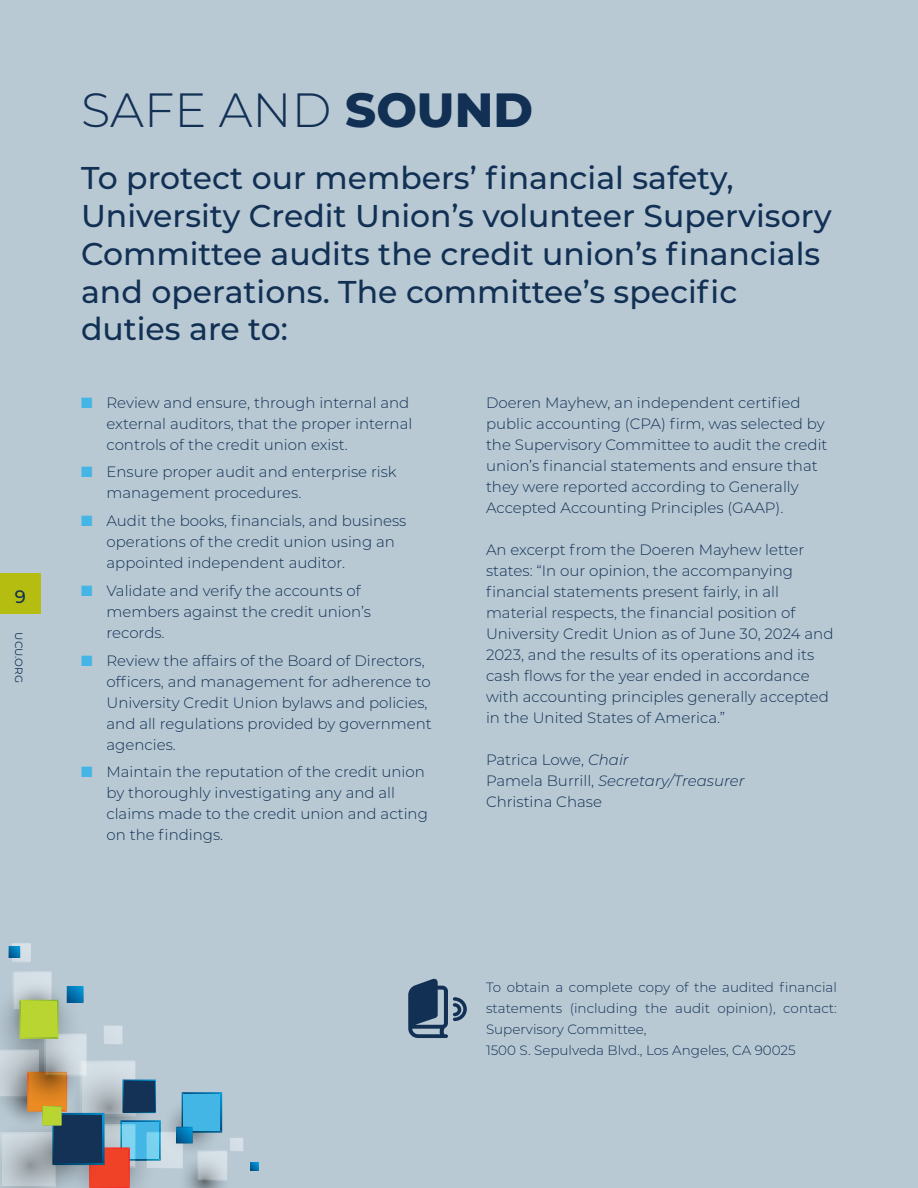
<style>
.page{position:relative;width:918px;height:1188px;background:#b8c9d4}
.page>*{position:absolute;margin:0;border:0;box-sizing:border-box;transform-origin:0 0}
.t1{font:300 48px "Montserrat";color:#123054}
.t2{font:500 31.5px/37.8px "Montserrat";color:#123054}
.t3{font:500 18px "Montserrat";color:#123054}
.t4{font:300 15px/21px "Montserrat";color:#123054}
.t5{font:300 13.5px/21px "Montserrat";color:#123054}
.t6{font:10.5px "Montserrat";color:#123054}
.s1{font-weight:800}
.s2{color:#45b5e6}
.s3{font-style:italic}
</style>
<div class="page">
<div style="left:0;top:574px;width:40px;height:40px;background:#b5bd11"></div>
<svg style="left:250px;top:1163px;width:9px;height:8px"></svg>
<svg style="left:9px;top:943px;width:22px;height:19px"></svg>
<svg style="left:0;top:971px;width:243px;height:217px"></svg>
<svg style="left:408px;top:979px;width:59px;height:59px"></svg>
<p class="t3" style="left:15px;top:584px;width:13px">9</p>
<p class="t6" style="left:26px;top:632px;width:52px;rotate:90deg">UCU.ORG</p>
<h1 class="t1" style="left:81px;top:78px;width:454px">SAFE AND <span class="s1">SOUND</span></h1>
<h2 class="t2" style="left:81px;top:158px;width:752px">To protect our members’ financial safety, University Credit Union’s volunteer Supervisory Committee audits the credit union’s financials and operations. The committee’s specific duties are to:</h2>
<p class="t4" style="left:106px;top:391px;width:307px;text-indent:-26px"><span class="s2">■</span> Review and ensure, through internal and external auditors, that the proper internal controls of the credit union exist.</p>
<p class="t4" style="left:106px;top:461px;width:292px;text-indent:-26px"><span class="s2">■</span> Ensure proper audit and enterprise risk management procedures.</p>
<p class="t4" style="left:106px;top:510px;width:301px;text-indent:-26px"><span class="s2">■</span> Audit the books, financials, and business operations of the credit union using an appointed independent auditor.</p>
<p class="t4" style="left:106px;top:580px;width:266px;text-indent:-26px"><span class="s2">■</span> Validate and verify the accounts of members against the credit union’s records.</p>
<p class="t4" style="left:106px;top:649px;width:327px;text-indent:-26px"><span class="s2">■</span> Review the affairs of the Board of Directors, officers, and management for adherence to University Credit Union bylaws and policies, and all regulations provided by government agencies.</p>
<p class="t4" style="left:106px;top:761px;width:323px;text-indent:-26px"><span class="s2">■</span> Maintain the reputation of the credit union by thoroughly investigating any and all claims made to the credit union and acting on the findings.</p>
<p class="t4" style="left:486px;top:391px;width:343px">Doeren Mayhew, an independent certified public accounting (CPA) firm, was selected by the Supervisory Committee to audit the credit union’s financial statements and ensure that they were reported according to Generally Accepted Accounting Principles (GAAP).</p>
<p class="t4" style="left:486px;top:538px;width:349px">An excerpt from the Doeren Mayhew letter states: “In our opinion, the accompanying financial statements present fairly, in all material respects, the financial position of University Credit Union as of June 30, 2024 and 2023, and the results of its operations and its cash flows for the year ended in accordance with accounting principles generally accepted in the United States of America.”</p>
<p class="t4" style="left:486px;top:748px;width:260px">Patrica Lowe, <span class="s3">Chair<br></span>Pamela Burrill, <span class="s3">Secretary/Treasurer<br></span>Christina Chase</p>
<p class="t5" style="left:486px;top:976px;width:353px">To obtain a complete copy of the audited financial statements (including the audit opinion), contact:<br>Supervisory Committee,<br>1500 S. Sepulveda Blvd., Los Angeles, CA 90025</p>
</div>
